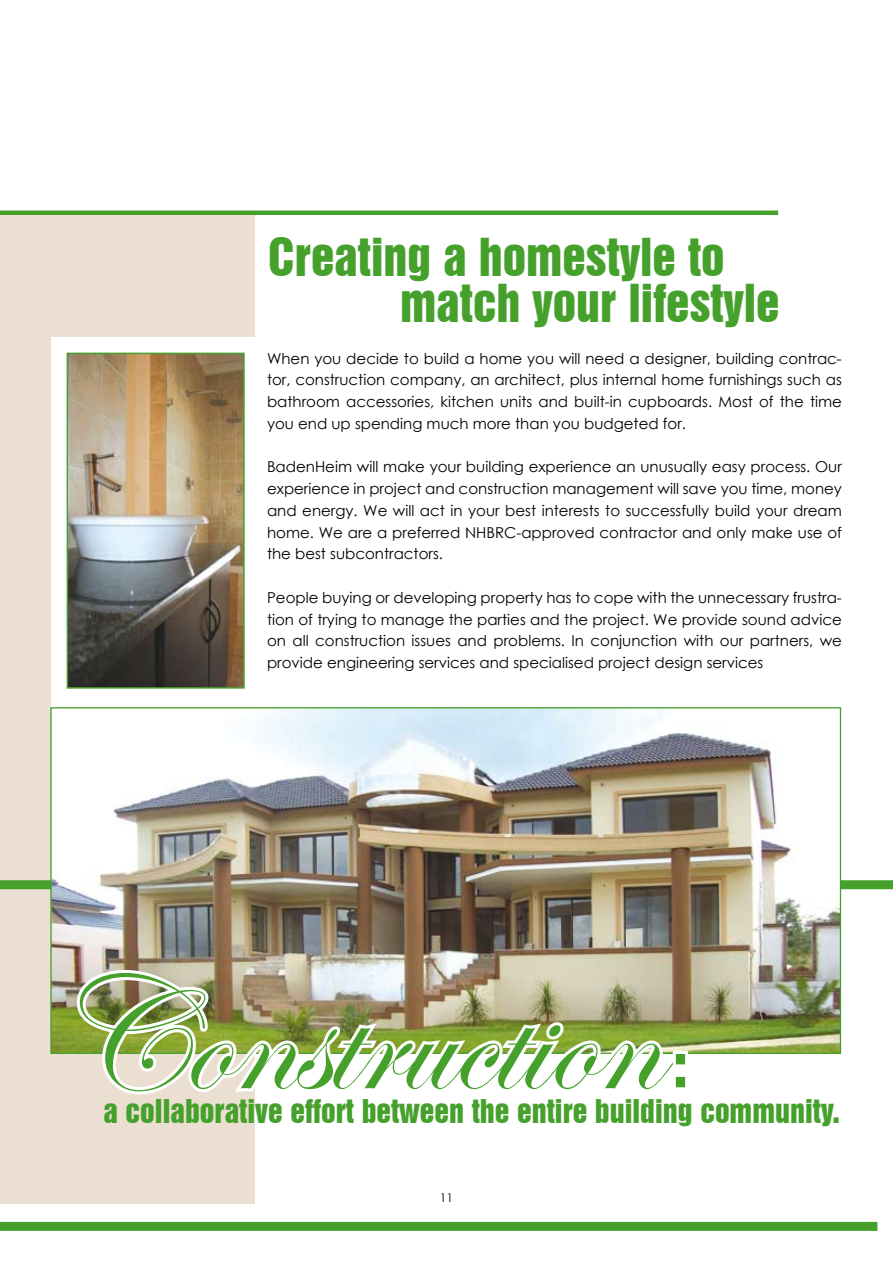
<style>
.page{position:relative;width:893px;height:1263px;background:#fff}
.page>*{position:absolute;margin:0;border:0;box-sizing:border-box;transform-origin:0 0}
.t1{font:165px "Edwardian Script ITC";color:#45a12b}
.t2{font:57px "Swiss 921 BT Regular A";color:#45a12b}
.t3{font:48px/46.5px "Swiss 921 BT Regular A";color:#45a12b}
.t4{font:30px "Swiss 921 BT Regular A";color:#45a12b}
.t5{font:15px/21.8px "Century Gothic";color:#000;text-align:justify}
.t6{font:12px "Century Gothic";color:#000}
</style>
<div class="page">
<div style="left:0;top:215px;width:255px;height:988px;background:#ebdfd2"></div>
<div style="left:51px;top:337px;width:458px;height:677px;background:#fff"></div>
<img style="left:70px;top:356px;width:172px;height:330px">
<div style="left:67px;top:353px;width:178px;height:336px;border:2px solid #45a12b"></div>
<div style="left:0;top:210px;width:778px;height:5px;background:#45a12b"></div>
<div style="left:0;top:880px;width:893px;height:9px;background:#45a12b"></div>
<div style="left:0;top:1222px;width:877px;height:9px;background:#45a12b"></div>
<img style="left:52px;top:709px;width:787px;height:343px">
<img style="left:74px;top:967px;width:178px;height:115px">
<svg style="left:111px;top:1036px;width:205px;height:195px"></svg>
<img style="left:290px;top:993px;width:326px;height:143px">
<svg style="left:475px;top:1036px;width:205px;height:195px"></svg>
<svg style="left:670px;top:1048px;width:21px;height:45px"></svg>
<h3 class="t3" style="left:400px;top:233px;width:381px;text-indent:-132px">Creating a homestyle to match your lifestyle</h3>
<p class="t5" style="left:267px;top:347px;width:576px">When you decide to build a home you will need a designer, building contrac&shy;tor, construction company, an architect, plus internal home furnishings such as bathroom accessories, kitchen units and built-in cupboards. Most of the time you end up spending much more than you budgeted for.</p>
<p class="t5" style="left:267px;top:456px;width:576px">BadenHeim will make your building experience an unusually easy process. Our experience in project and construction management will save you time, money and energy. We will act in your best interests to successfully build your dream home. We are a preferred NHBRC-approved contractor and only make use of the best subcontractors.</p>
<p class="t5" style="left:267px;top:586px;width:576px">People buying or developing property has to cope with the unnecessary frustra&shy;tion of trying to manage the parties and the project. We provide sound advice on all construction issues and problems. In conjunction with our partners, we provide engineering services and specialised project design services</p>
<h1 class="t1" style="left:51px;top:947px;width:610px">Construction</h1>
<h2 class="t2" style="left:673px;top:1027px;width:16px">:</h2>
<h3 class="t4" style="left:104px;top:1092px;width:738px">a collaborative effort between the entire building community.</h3>
<p class="t6" style="left:440px;top:1189px;width:6px">11</p>
</div>
